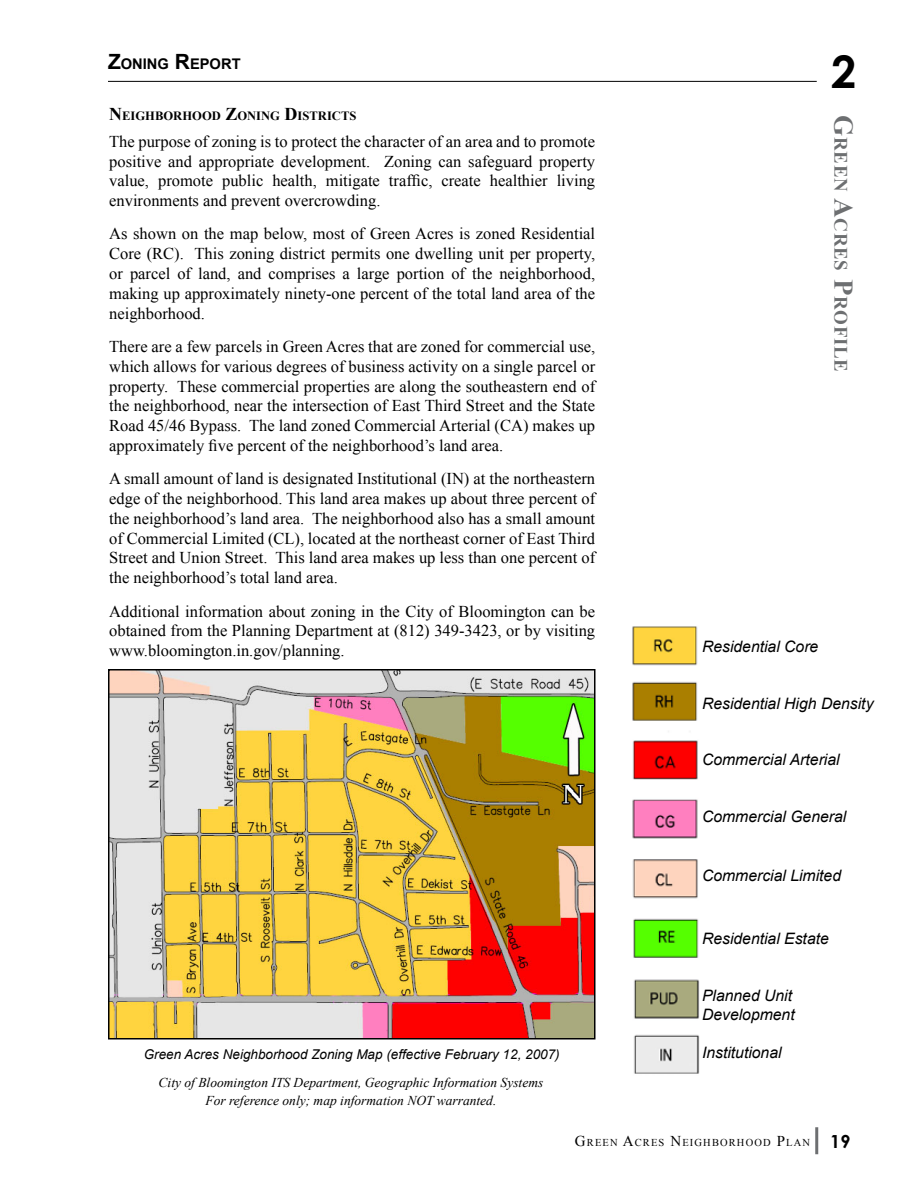
<style>
.page{position:relative;width:918px;height:1188px;background:#fff}
.page>*{position:absolute;margin:0;border:0;box-sizing:border-box;transform-origin:0 0}
.t1{font:700 45px "Century Gothic";color:#000}
.t2{font:700 18.9px "Times New Roman";letter-spacing:.035em;color:#6d6f71}
.t3{font:16.5px/19.8px "Times New Roman";color:#000;text-align:justify}
.t4{font:italic 15.75px/18.9px "Arial";color:#000}
.t5{font:700 14.7px "Arial";color:#000}
.t6{font:italic 13.5px/18px "Times New Roman";color:#000;text-align:center}
.t7{font:italic 13.5px "Arial";color:#000}
.t8{font:700 12.6px "Times New Roman";color:#000}
.t9{font:10.5px "Times New Roman";letter-spacing:.105em;color:#000}
.s1{font-size:21px}
.s2{font-size:18px}
.s3{font-size:27px}
.s4{font-size:15px}
.s5{font-family:"Century Gothic";font-weight:700;font-size:18px}
</style>
<div class="page">
<hr style="left:815px;top:1127px;width:3px;height:27px;background:#6d6f71">
<hr style="left:108px;top:81px;width:709px;height:1px;background:#000">
<img style="left:632px;top:626px;width:68px;height:448px">
<img style="left:111px;top:672px;width:482px;height:365px">
<div style="left:108px;top:669px;width:488px;height:371px;border:2px solid #000"></div>
<p class="t5" style="left:108px;top:54px;width:134px"><span class="s1">Z</span>ONING <span class="s1">R</span>EPORT</p>
<p class="t8" style="left:109px;top:107px;width:249px"><span class="s2">N</span>EIGHBORHOOD <span class="s2">Z</span>ONING <span class="s2">D</span>ISTRICTS</p>
<p class="t3" style="left:109px;top:131px;width:488px">The purpose of zoning is to protect the character of an area and to promote positive and appropriate development. Zoning can safeguard property value, promote public health, mitigate traffic, create healthier living environments and prevent overcrowding.</p>
<p class="t3" style="left:109px;top:224px;width:488px">As shown on the map below, most of Green Acres is zoned Residential Core (RC). This zoning district permits one dwelling unit per property, or parcel of land, and comprises a large portion of the neighborhood, making up approximately ninety-one percent of the total land area of the neighborhood.</p>
<p class="t3" style="left:109px;top:336px;width:488px">There are a few parcels in Green Acres that are zoned for commercial use, which allows for various degrees of business activity on a single parcel or property. These commercial properties are along the southeastern end of the neighborhood, near the intersection of East Third Street and the State Road 45/46 Bypass. The land zoned Commercial Arterial (CA) makes up approximately five percent of the neighborhood’s land area.</p>
<p class="t3" style="left:109px;top:469px;width:488px">A small amount of land is designated Institutional (IN) at the northeastern edge of the neighborhood. This land area makes up about three percent of the neighborhood’s land area. The neighborhood also has a small amount of Commercial Limited (CL), located at the northeast corner of East Third Street and Union Street. This land area makes up less than one percent of the neighborhood’s total land area.</p>
<p class="t3" style="left:109px;top:601px;width:488px">Additional information about zoning in the City of Bloomington can be obtained from the Planning Department at (812) 349-3423, or by visiting www.bloomington.in.gov/planning.</p>
<p class="t7" style="left:144px;top:1046px;width:417px">Green Acres Neighborhood Zoning Map (effective February 12, 2007)</p>
<p class="t6" style="left:159px;top:1074px;width:386px">City of Bloomington ITS Department, Geographic Information Systems<br>For reference only; map information NOT warranted.</p>
<h1 class="t1" style="left:831px;top:37px;width:24px">2</h1>
<p class="t2" style="left:854px;top:115px;width:258px;rotate:90deg"><span class="s3">G</span>REEN <span class="s3">A</span>CRES <span class="s3">P</span>ROFILE</p>
<p class="t4" style="left:702px;top:637px;width:118px">Residential Core</p>
<p class="t4" style="left:702px;top:694px;width:173px">Residential High Density</p>
<p class="t4" style="left:702px;top:751px;width:139px">Commercial Arterial</p>
<p class="t4" style="left:702px;top:807px;width:146px">Commercial General</p>
<p class="t4" style="left:702px;top:867px;width:141px">Commercial Limited</p>
<p class="t4" style="left:702px;top:930px;width:128px">Residential Estate</p>
<p class="t4" style="left:702px;top:986px;width:94px">Planned Unit<br>Development</p>
<p class="t4" style="left:702px;top:1043px;width:81px">Institutional</p>
<p class="t9" style="left:575px;top:1135px;width:277px"><span class="s4">G</span>reen <span class="s4">A</span>cres <span class="s4">N</span>eighborhood <span class="s4">P</span>lan <span class="s5">19</span></p>
</div>
